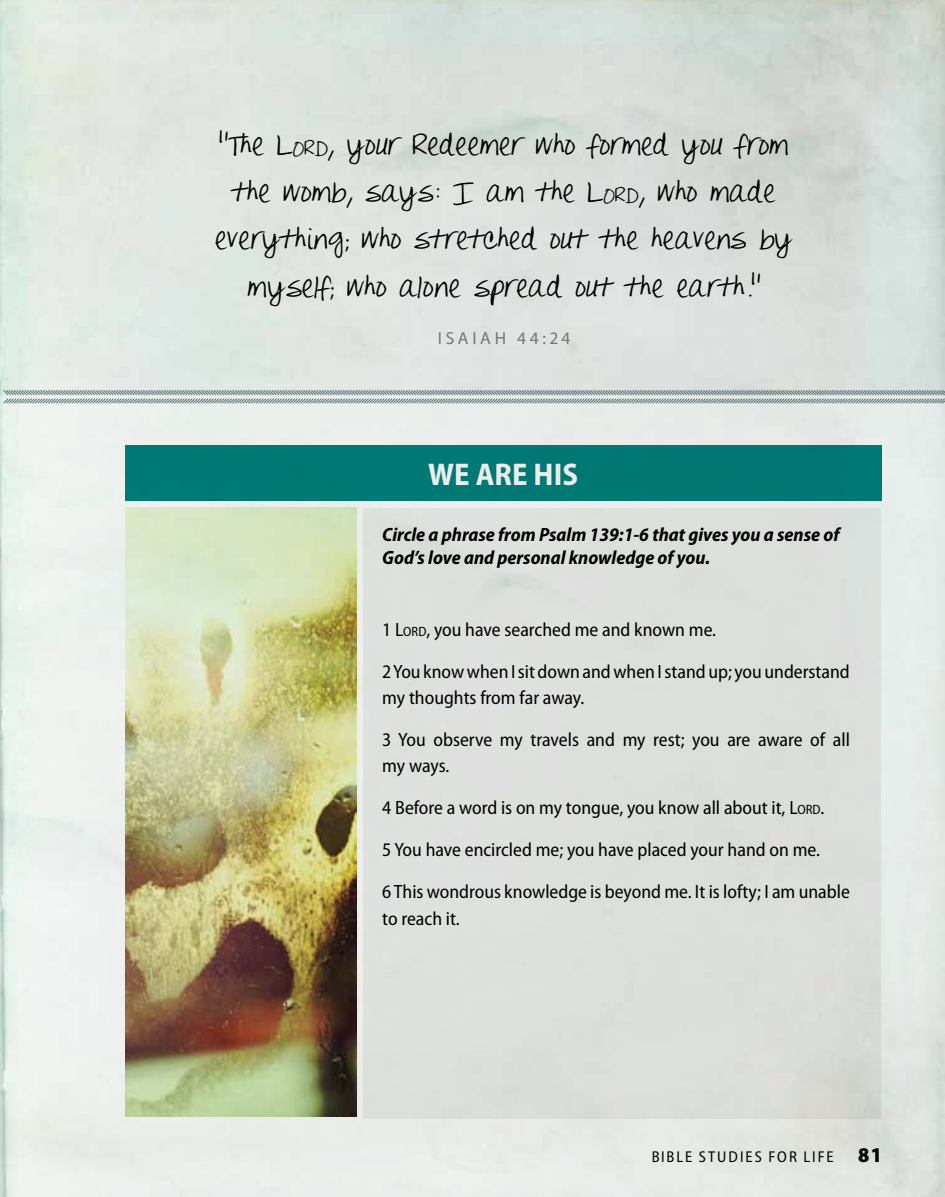
<style>
.page{position:relative;width:945px;height:1197px;background:#fff}
.page>*{position:absolute;margin:0;border:0;box-sizing:border-box;transform-origin:0 0}
.t1{font:700 semi-condensed 31.5px "Myriad Pro";letter-spacing:.005em;color:#fff}
.t2{font:21px "Pea Alesa";letter-spacing:.03em;color:#000}
.t3{font:semi-condensed 19.25px/42px "Myriad Pro";color:#000}
.t4{font:italic 700 semi-condensed 19.25px/22.8px "Myriad Pro";color:#000}
.t5{font:17.5px "Myriad Pro";letter-spacing:.215em;color:#777774}
.t6{font:semi-condensed 15.75px "Myriad Pro";letter-spacing:.125em;color:#000}
.s1{font-size:14.7px}
.s2{font-family:"Myriad Pro";font-stretch:semi-condensed}
.s3{font-size:13.47px}
.s4{font-weight:900;font-size:21px}
</style>
<div class="page">
<div style="left:0;top:397px;width:945px;height:800px;background:linear-gradient(to right,#ebf0ec,#e0e5e2)"></div>
<img style="left:125px;top:508px;width:232px;height:608px">
<svg style="left:2px;top:389px;width:943px;height:16px;background:#b9c3c2"></svg>
<div style="left:125px;top:446px;width:756px;height:55px;background:#007873"></div>
<div style="left:363px;top:508px;width:518px;height:610px;background:#dddfda"></div>
<p class="t2" style="left:220px;top:142px;width:570px">"The L<span class="s1">ORD</span>, your Redeemer who formed you from</p>
<p class="t2" style="left:233px;top:189px;width:544px">the womb, says : I am the L<span class="s1">ORD</span>, who made</p>
<p class="t2" style="left:215px;top:236px;width:579px">everything<span class="s2">;</span> who stretched out the heavens by</p>
<p class="t2" style="left:248px;top:283px;width:514px">myself<span class="s2">;</span> who alone spread out the earth ."</p>
<p class="t5" style="left:438px;top:327px;width:134px">ISAIAH 44:24</p>
<h1 class="t1" style="left:428px;top:454px;width:152px">WE ARE HIS</h1>
<p class="t4" style="left:382px;top:523px;width:459px">Circle a phrase from Psalm 139:1-6 that gives you a sense of<br>God’s love and personal knowledge of you.</p>
<p class="t3" style="left:382px;top:608px;width:469px">1 L<span class="s3">ORD</span>, you have searched me and known me.<br>2 You know when I sit down and when I stand up; you understand</p>
<p class="t3" style="left:382px;top:676px;width:469px">my thoughts from far away.<br>3 You observe my travels and my rest; you are aware of all</p>
<p class="t3" style="left:382px;top:745px;width:469px">my ways.<br>4 Before a word is on my tongue, you know all about it, L<span class="s3">ORD</span>.<br>5 You have encircled me; you have placed your hand on me.<br>6 This wondrous knowledge is beyond me. It is lofty; I am unable</p>
<p class="t3" style="left:382px;top:897px;width:79px">to reach it.</p>
<p class="t6" style="left:651px;top:1147px;width:232px">BIBLE STUDIES FOR LIFE <span class="s4">81</span></p>
</div>
